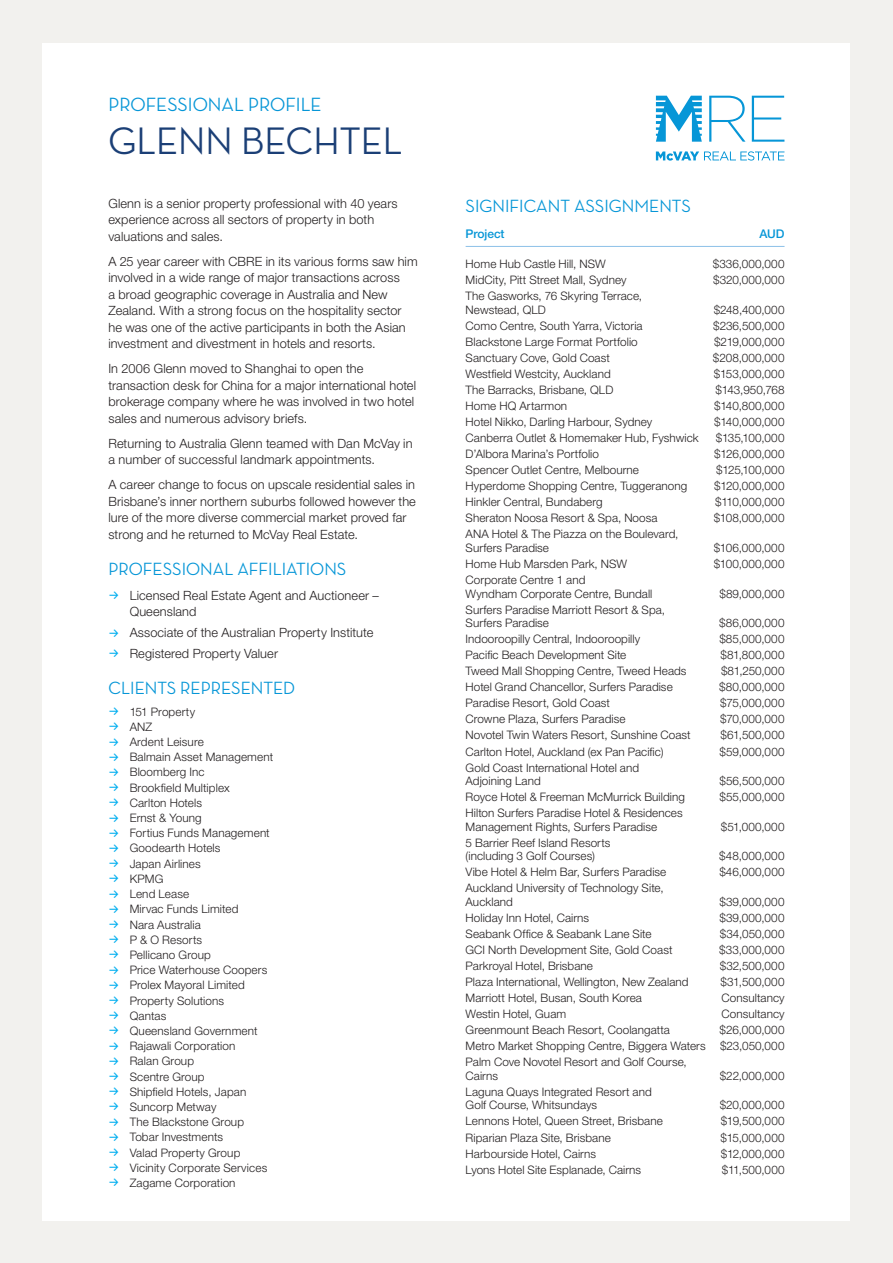
<style>
.page{position:relative;width:893px;height:1263px;background:#f2f1ee}
.page>*{position:absolute;margin:0;border:0;box-sizing:border-box;transform-origin:0 0}
.t1{font:500 39px "Neutra Disp";color:#1b3f76}
.t2{font:500 19.5px "Neutra Disp";color:#0696d7}
.t3{font:500 18px "Neutra Disp";color:#0696d7}
.t4{font:300 12.75px/16.5px "Helvetica Neue";letter-spacing:.01em;color:#231f20}
.t5{font:500 12px "Helvetica Neue";letter-spacing:-.005em;color:#0696d7}
.t6{font:300 11.7px/15.1px "Helvetica Neue";letter-spacing:.005em;color:#231f20}
</style>
<div class="page">
<div style="left:43px;top:43px;width:807px;height:1177px;background:#fff"></div>
<svg style="left:656px;top:96px;width:128px;height:65px"></svg>
<hr style="left:466px;top:246px;width:318px;height:1px;background:#8cc0e8">
<h2 class="t2" style="left:108px;top:94px;width:215px">PROFESSIONAL PROFILE</h2>
<h1 class="t1" style="left:108px;top:119px;width:295px">GLENN BECHTEL</h1>
<p class="t4" style="left:108px;top:195px;width:291px">Glenn is a senior property professional with 40 years experience across all sectors of property in both valuations and sales.</p>
<p class="t4" style="left:108px;top:253px;width:311px">A 25 year career with CBRE in its various forms saw him involved in a wide range of major transactions across<br>a broad geographic coverage in Australia and New Zealand. With a strong focus on the hospitality sector he was one of the active participants in both the Asian investment and divestment in hotels and resorts.</p>
<p class="t4" style="left:108px;top:360px;width:309px">In 2006 Glenn moved to Shanghai to open the transaction desk for China for a major international hotel brokerage company where he was involved in two hotel sales and numerous advisory briefs.</p>
<p class="t4" style="left:108px;top:435px;width:306px">Returning to Australia Glenn teamed with Dan McVay in a number of successful landmark appointments.</p>
<p class="t4" style="left:108px;top:476px;width:309px">A career change to focus on upscale residential sales in Brisbane’s inner northern suburbs followed however the lure of the more diverse commercial market proved far strong and he returned to McVay Real Estate.</p>
<h3 class="t3" style="left:108px;top:559px;width:239px">PROFESSIONAL AFFILIATIONS</h3>
<p class="t4" style="left:130px;top:587px;width:251px">Licensed Real Estate Agent and Auctioneer –<br>Queensland</p>
<p class="t4" style="left:130px;top:622px;width:245px;line-height:20.7px">Associate of the Australian Property Institute<br>Registered Property Valuer</p>
<h3 class="t3" style="left:108px;top:678px;width:188px">CLIENTS REPRESENTED</h3>
<p class="t6" style="left:130px;top:704px;width:145px">151 Property<br>ANZ<br>Ardent Leisure<br>Balmain Asset Management<br>Bloomberg Inc<br>Brookfield Multiplex<br>Carlton Hotels<br>Ernst &amp; Young<br>Fortius Funds Management<br>Goodearth Hotels<br>Japan Airlines<br>KPMG<br>Lend Lease<br>Mirvac Funds Limited<br>Nara Australia<br>P &amp; O Resorts<br>Pellicano Group<br>Price Waterhouse Coopers<br>Prolex Mayoral Limited<br>Property Solutions<br>Qantas<br>Queensland Government<br>Rajawali Corporation<br>Ralan Group<br>Scentre Group<br>Shipfield Hotels, Japan<br>Suncorp Metway<br>The Blackstone Group<br>Tobar Investments<br>Valad Property Group<br>Vicinity Corporate Services<br>Zagame Corporation</p>
<h3 class="t3" style="left:466px;top:196px;width:227px">SIGNIFICANT ASSIGNMENTS</h3>
<p class="t5" style="left:466px;top:226px;width:41px">Project</p>
<p class="t5" style="left:759px;top:226px;width:27px">AUD</p>
<p class="t6" style="left:466px;top:256px;width:142px">Home Hub Castle Hill, NSW</p>
<p class="t6" style="left:713px;top:256px;width:73px">$336,000,000</p>
<p class="t6" style="left:466px;top:272px;width:162px">MidCity, Pitt Street Mall, Sydney</p>
<p class="t6" style="left:713px;top:272px;width:73px">$320,000,000</p>
<p class="t6" style="left:466px;top:289px;width:178px;line-height:13.5px">The Gasworks, 76 Skyring Terrace,<br>Newstead, QLD</p>
<p class="t6" style="left:714px;top:302px;width:72px">$248,400,000</p>
<p class="t6" style="left:466px;top:318px;width:179px">Como Centre, South Yarra, Victoria</p>
<p class="t6" style="left:713px;top:318px;width:73px">$236,500,000</p>
<p class="t6" style="left:466px;top:334px;width:174px">Blackstone Large Format Portfolio</p>
<p class="t6" style="left:714px;top:334px;width:72px">$219,000,000</p>
<p class="t6" style="left:466px;top:350px;width:146px">Sanctuary Cove, Gold Coast</p>
<p class="t6" style="left:713px;top:350px;width:73px">$208,000,000</p>
<p class="t6" style="left:466px;top:366px;width:147px">Westfield Westcity, Auckland</p>
<p class="t6" style="left:714px;top:366px;width:72px">$153,000,000</p>
<p class="t6" style="left:466px;top:382px;width:149px">The Barracks, Brisbane, QLD</p>
<p class="t6" style="left:716px;top:382px;width:70px">$143,950,768</p>
<p class="t6" style="left:466px;top:398px;width:103px">Home HQ Artarmon</p>
<p class="t6" style="left:714px;top:398px;width:72px">$140,800,000</p>
<p class="t6" style="left:466px;top:414px;width:188px">Hotel Nikko, Darling Harbour, Sydney</p>
<p class="t6" style="left:714px;top:414px;width:72px">$140,000,000</p>
<p class="t6" style="left:466px;top:430px;width:235px">Canberra Outlet &amp; Homemaker Hub, Fyshwick</p>
<p class="t6" style="left:716px;top:430px;width:70px">$135,100,000</p>
<p class="t6" style="left:466px;top:446px;width:135px">D’Albora Marina’s Portfolio</p>
<p class="t6" style="left:714px;top:446px;width:72px">$126,000,000</p>
<p class="t6" style="left:466px;top:462px;width:175px">Spencer Outlet Centre, Melbourne</p>
<p class="t6" style="left:716px;top:462px;width:70px">$125,100,000</p>
<p class="t6" style="left:466px;top:478px;width:223px">Hyperdome Shopping Centre, Tuggeranong</p>
<p class="t6" style="left:714px;top:478px;width:72px">$120,000,000</p>
<p class="t6" style="left:466px;top:494px;width:139px">Hinkler Central, Bundaberg</p>
<p class="t6" style="left:715px;top:494px;width:71px">$110,000,000</p>
<p class="t6" style="left:466px;top:510px;width:193px">Sheraton Noosa Resort &amp; Spa, Noosa</p>
<p class="t6" style="left:714px;top:510px;width:72px">$108,000,000</p>
<p class="t6" style="left:466px;top:527px;width:214px;line-height:13.5px">ANA Hotel &amp; The Piazza on the Boulevard,<br>Surfers Paradise</p>
<p class="t6" style="left:714px;top:540px;width:72px">$106,000,000</p>
<p class="t6" style="left:466px;top:556px;width:163px">Home Hub Marsden Park, NSW</p>
<p class="t6" style="left:714px;top:556px;width:72px">$100,000,000</p>
<p class="t6" style="left:466px;top:573px;width:188px;line-height:13.5px">Corporate Centre 1 and<br>Wyndham Corporate Centre, Bundall</p>
<p class="t6" style="left:719px;top:585px;width:67px">$89,000,000</p>
<p class="t6" style="left:466px;top:602px;width:201px;line-height:13.5px">Surfers Paradise Marriott Resort &amp; Spa,<br>Surfers Paradise</p>
<p class="t6" style="left:719px;top:615px;width:67px">$86,000,000</p>
<p class="t6" style="left:466px;top:631px;width:176px">Indooroopilly Central, Indooroopilly</p>
<p class="t6" style="left:719px;top:631px;width:67px">$85,000,000</p>
<p class="t6" style="left:466px;top:647px;width:162px">Pacific Beach Development Site</p>
<p class="t6" style="left:720px;top:647px;width:66px">$81,800,000</p>
<p class="t6" style="left:466px;top:663px;width:222px">Tweed Mall Shopping Centre, Tweed Heads</p>
<p class="t6" style="left:721px;top:663px;width:65px">$81,250,000</p>
<p class="t6" style="left:466px;top:679px;width:209px">Hotel Grand Chancellor, Surfers Paradise</p>
<p class="t6" style="left:719px;top:679px;width:67px">$80,000,000</p>
<p class="t6" style="left:466px;top:695px;width:146px">Paradise Resort, Gold Coast</p>
<p class="t6" style="left:720px;top:695px;width:66px">$75,000,000</p>
<p class="t6" style="left:466px;top:711px;width:161px">Crowne Plaza, Surfers Paradise</p>
<p class="t6" style="left:720px;top:711px;width:66px">$70,000,000</p>
<p class="t6" style="left:466px;top:727px;width:227px">Novotel Twin Waters Resort, Sunshine Coast</p>
<p class="t6" style="left:720px;top:727px;width:66px">$61,500,000</p>
<p class="t6" style="left:466px;top:743px;width:199px">Carlton Hotel, Auckland (ex Pan Pacific)</p>
<p class="t6" style="left:720px;top:743px;width:66px">$59,000,000</p>
<p class="t6" style="left:466px;top:760px;width:175px;line-height:13.5px">Gold Coast International Hotel and<br>Adjoining Land</p>
<p class="t6" style="left:719px;top:773px;width:67px">$56,500,000</p>
<p class="t6" style="left:466px;top:789px;width:221px">Royce Hotel &amp; Freeman McMurrick Building</p>
<p class="t6" style="left:719px;top:789px;width:67px">$55,000,000</p>
<p class="t6" style="left:466px;top:806px;width:219px;line-height:13.5px">Hilton Surfers Paradise Hotel &amp; Residences<br>Management Rights, Surfers Paradise</p>
<p class="t6" style="left:721px;top:819px;width:65px">$51,000,000</p>
<p class="t6" style="left:466px;top:835px;width:146px;line-height:13.5px">5 Barrier Reef Island Resorts (including 3 Golf Courses)</p>
<p class="t6" style="left:719px;top:848px;width:67px">$48,000,000</p>
<p class="t6" style="left:466px;top:864px;width:202px">Vibe Hotel &amp; Helm Bar, Surfers Paradise</p>
<p class="t6" style="left:719px;top:864px;width:67px">$46,000,000</p>
<p class="t6" style="left:466px;top:881px;width:200px;line-height:13.5px">Auckland University of Technology Site,<br>Auckland</p>
<p class="t6" style="left:719px;top:894px;width:67px">$39,000,000</p>
<p class="t6" style="left:466px;top:910px;width:125px">Holiday Inn Hotel, Cairns</p>
<p class="t6" style="left:719px;top:910px;width:67px">$39,000,000</p>
<p class="t6" style="left:466px;top:926px;width:187px">Seabank Office &amp; Seabank Lane Site</p>
<p class="t6" style="left:720px;top:926px;width:66px">$34,050,000</p>
<p class="t6" style="left:466px;top:942px;width:208px">GCI North Development Site, Gold Coast</p>
<p class="t6" style="left:719px;top:942px;width:67px">$33,000,000</p>
<p class="t6" style="left:466px;top:958px;width:129px">Parkroyal Hotel, Brisbane</p>
<p class="t6" style="left:720px;top:958px;width:66px">$32,500,000</p>
<p class="t6" style="left:466px;top:974px;width:224px">Plaza International, Wellington, New Zealand</p>
<p class="t6" style="left:721px;top:974px;width:65px">$31,500,000</p>
<p class="t6" style="left:466px;top:990px;width:178px">Marriott Hotel, Busan, South Korea</p>
<p class="t6" style="left:722px;top:990px;width:64px">Consultancy</p>
<p class="t6" style="left:466px;top:1006px;width:102px">Westin Hotel, Guam</p>
<p class="t6" style="left:722px;top:1006px;width:64px">Consultancy</p>
<p class="t6" style="left:466px;top:1022px;width:206px">Greenmount Beach Resort, Coolangatta</p>
<p class="t6" style="left:466px;top:1022px;width:320px;line-height:16px;text-align:justify;text-indent:254px">$26,000,000<br>Metro Market Shopping Centre, Biggera Waters $23,050,000<br>Palm Cove Novotel Resort and Golf Course,</p>
<p class="t6" style="left:466px;top:1068px;width:34px">Cairns</p>
<p class="t6" style="left:720px;top:1068px;width:66px">$22,000,000</p>
<p class="t6" style="left:466px;top:1085px;width:188px;line-height:13.5px">Laguna Quays Integrated Resort and<br>Golf Course, Whitsundays</p>
<p class="t6" style="left:720px;top:1097px;width:66px">$20,000,000</p>
<p class="t6" style="left:466px;top:1113px;width:199px">Lennons Hotel, Queen Street, Brisbane</p>
<p class="t6" style="left:721px;top:1113px;width:65px">$19,500,000</p>
<p class="t6" style="left:466px;top:1129px;width:147px">Riparian Plaza Site, Brisbane</p>
<p class="t6" style="left:721px;top:1129px;width:65px">$15,000,000</p>
<p class="t6" style="left:466px;top:1145px;width:132px">Harbourside Hotel, Cairns</p>
<p class="t6" style="left:721px;top:1145px;width:65px">$12,000,000</p>
<p class="t6" style="left:466px;top:1161px;width:177px">Lyons Hotel Site Esplanade, Cairns</p>
<p class="t6" style="left:722px;top:1161px;width:64px">$11,500,000</p>
</div>
